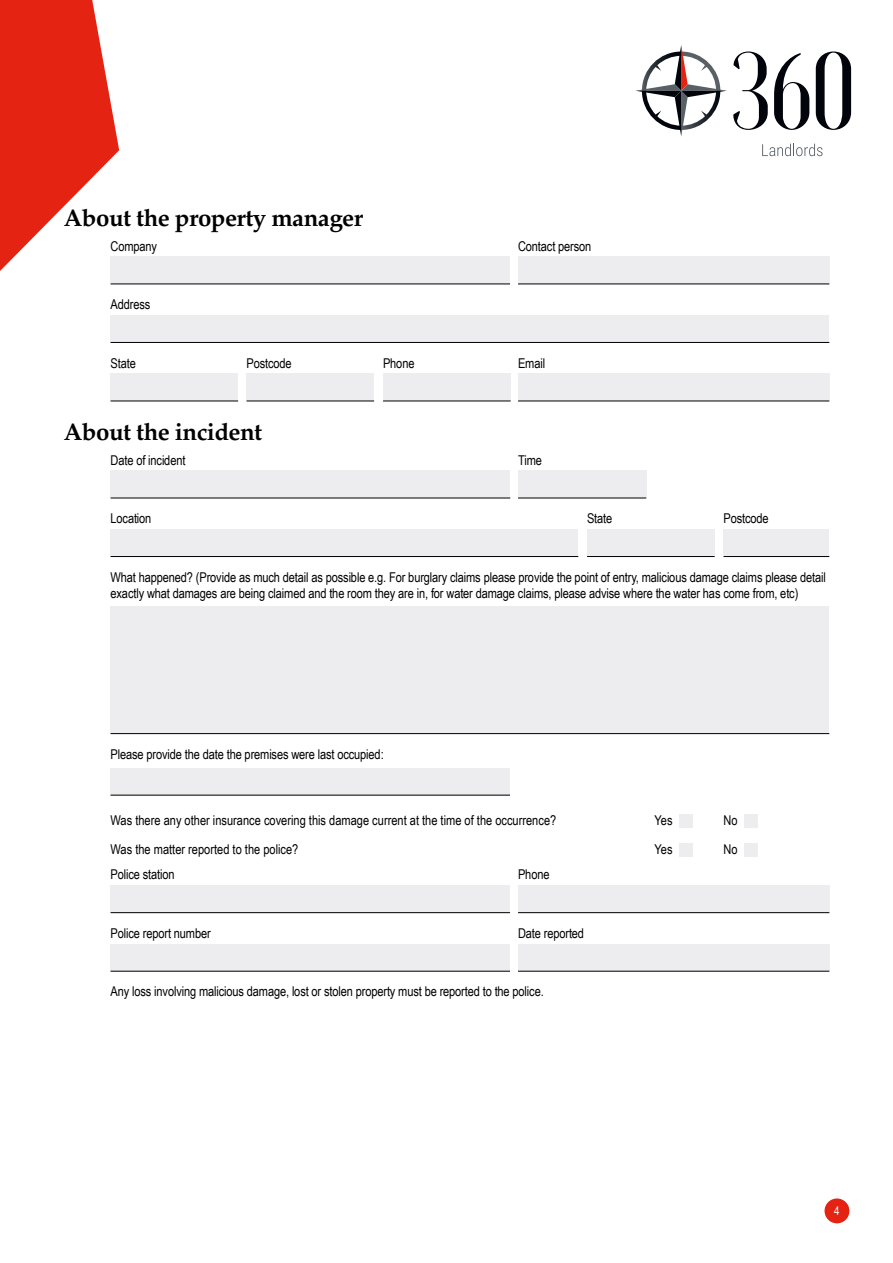
<style>
.page{position:relative;width:893px;height:1263px;background:#fff}
.page>*{position:absolute;margin:0;border:0;box-sizing:border-box;transform-origin:0 0}
.Subtitle{font:700 24px "Palatino";letter-spacing:-.02em;color:#000}
.Body_Copy{font:13.5px/16.5px "Arial Narrow";letter-spacing:-.01em;color:#000}
.t1{font:12px "Arial Narrow";color:#fff}
</style>
<div class="page">
<svg style="left:0;top:0;width:119px;height:284px"></svg>
<svg style="left:774px;top:53px;width:35px;height:77px"></svg>
<svg style="left:816px;top:52px;width:35px;height:78px"></svg>
<svg style="left:733px;top:52px;width:35px;height:78px"></svg>
<svg style="left:762px;top:144px;width:60px;height:12px"></svg>
<svg style="left:635px;top:45px;width:92px;height:92px"></svg>
<div style="left:824px;top:1198px;width:25px;height:25px;background:#e42313;border-radius:50%"></div>
<div style="left:111px;top:257px;width:399px;height:27px;background:#edecef"></div>
<hr style="left:111px;top:284px;width:399px;height:1px;background:#000">
<div style="left:518px;top:257px;width:311px;height:27px;background:#edecef"></div>
<hr style="left:518px;top:284px;width:311px;height:1px;background:#000">
<div style="left:111px;top:315px;width:718px;height:27px;background:#edecef"></div>
<hr style="left:111px;top:342px;width:718px;height:1px;background:#000">
<div style="left:111px;top:374px;width:127px;height:27px;background:#edecef"></div>
<hr style="left:111px;top:401px;width:127px;height:1px;background:#000">
<div style="left:247px;top:374px;width:127px;height:27px;background:#edecef"></div>
<hr style="left:247px;top:401px;width:127px;height:1px;background:#000">
<div style="left:383px;top:374px;width:128px;height:27px;background:#edecef"></div>
<hr style="left:383px;top:401px;width:128px;height:1px;background:#000">
<div style="left:518px;top:374px;width:311px;height:27px;background:#edecef"></div>
<hr style="left:518px;top:401px;width:311px;height:1px;background:#000">
<div style="left:111px;top:471px;width:399px;height:27px;background:#edecef"></div>
<hr style="left:111px;top:498px;width:399px;height:1px;background:#000">
<div style="left:518px;top:471px;width:128px;height:27px;background:#edecef"></div>
<hr style="left:518px;top:498px;width:128px;height:1px;background:#000">
<div style="left:111px;top:529px;width:467px;height:28px;background:#edecef"></div>
<hr style="left:111px;top:556px;width:467px;height:1px;background:#000">
<div style="left:587px;top:529px;width:128px;height:28px;background:#edecef"></div>
<hr style="left:587px;top:556px;width:128px;height:1px;background:#000">
<div style="left:724px;top:529px;width:105px;height:28px;background:#edecef"></div>
<hr style="left:724px;top:556px;width:105px;height:1px;background:#000">
<div style="left:111px;top:606px;width:718px;height:128px;background:#edecef"></div>
<hr style="left:111px;top:733px;width:718px;height:1px;background:#000">
<div style="left:111px;top:768px;width:399px;height:27px;background:#edecef"></div>
<hr style="left:111px;top:795px;width:399px;height:1px;background:#000">
<div style="left:679px;top:814px;width:13px;height:14px;background:#edecef"></div>
<div style="left:744px;top:814px;width:14px;height:14px;background:#edecef"></div>
<div style="left:679px;top:843px;width:13px;height:14px;background:#edecef"></div>
<div style="left:744px;top:843px;width:14px;height:14px;background:#edecef"></div>
<div style="left:111px;top:885px;width:399px;height:28px;background:#edecef"></div>
<hr style="left:111px;top:912px;width:399px;height:1px;background:#000">
<div style="left:518px;top:885px;width:311px;height:28px;background:#edecef"></div>
<hr style="left:518px;top:912px;width:311px;height:1px;background:#000">
<div style="left:111px;top:944px;width:399px;height:27px;background:#edecef"></div>
<hr style="left:111px;top:971px;width:399px;height:1px;background:#000">
<div style="left:518px;top:944px;width:311px;height:27px;background:#edecef"></div>
<hr style="left:518px;top:971px;width:311px;height:1px;background:#000">
<p class="Subtitle" style="left:64px;top:197px;width:301px">About the property manager</p>
<p class="Body_Copy" style="left:111px;top:237px;width:48px">Company</p>
<p class="Body_Copy" style="left:518px;top:237px;width:75px">Contact person</p>
<p class="Body_Copy" style="left:111px;top:295px;width:41px">Address</p>
<p class="Body_Copy" style="left:111px;top:354px;width:27px">State</p>
<p class="Body_Copy" style="left:247px;top:354px;width:47px">Postcode</p>
<p class="Body_Copy" style="left:383px;top:354px;width:33px">Phone</p>
<p class="Body_Copy" style="left:518px;top:354px;width:29px">Email</p>
<p class="Subtitle" style="left:64px;top:411px;width:200px">About the incident</p>
<p class="Body_Copy" style="left:111px;top:451px;width:76px">Date of incident</p>
<p class="Body_Copy" style="left:518px;top:451px;width:25px">Time</p>
<p class="Body_Copy" style="left:111px;top:510px;width:42px">Location</p>
<p class="Body_Copy" style="left:587px;top:510px;width:27px">State</p>
<p class="Body_Copy" style="left:724px;top:510px;width:47px">Postcode</p>
<p class="Body_Copy" style="left:111px;top:568px;width:717px">What happened? (Provide as much detail as possible e.g. For burglary claims please provide the point of entry, malicious damage claims please detail exactly what damages are being claimed and the room they are in, for water damage claims, please advise where the water has come from, etc)</p>
<p class="Body_Copy" style="left:111px;top:745px;width:275px">Please provide the date the premises were last occupied:</p>
<p class="Body_Copy" style="left:111px;top:811px;width:447px">Was there any other insurance covering this damage current at the time of the occurrence?</p>
<p class="Body_Copy" style="left:655px;top:811px;width:20px">Yes</p>
<p class="Body_Copy" style="left:724px;top:811px;width:16px">No</p>
<p class="Body_Copy" style="left:111px;top:841px;width:189px">Was the matter reported to the police?</p>
<p class="Body_Copy" style="left:655px;top:841px;width:20px">Yes</p>
<p class="Body_Copy" style="left:724px;top:841px;width:16px">No</p>
<p class="Body_Copy" style="left:111px;top:866px;width:66px">Police station</p>
<p class="Body_Copy" style="left:518px;top:866px;width:33px">Phone</p>
<p class="Body_Copy" style="left:111px;top:924px;width:102px">Police report number</p>
<p class="Body_Copy" style="left:518px;top:924px;width:68px">Date reported</p>
<p class="Body_Copy" style="left:111px;top:983px;width:435px">Any loss involving malicious damage, lost or stolen property must be reported to the police.</p>
<p class="t1" style="left:834px;top:1202px;width:7px">4</p>
</div>
